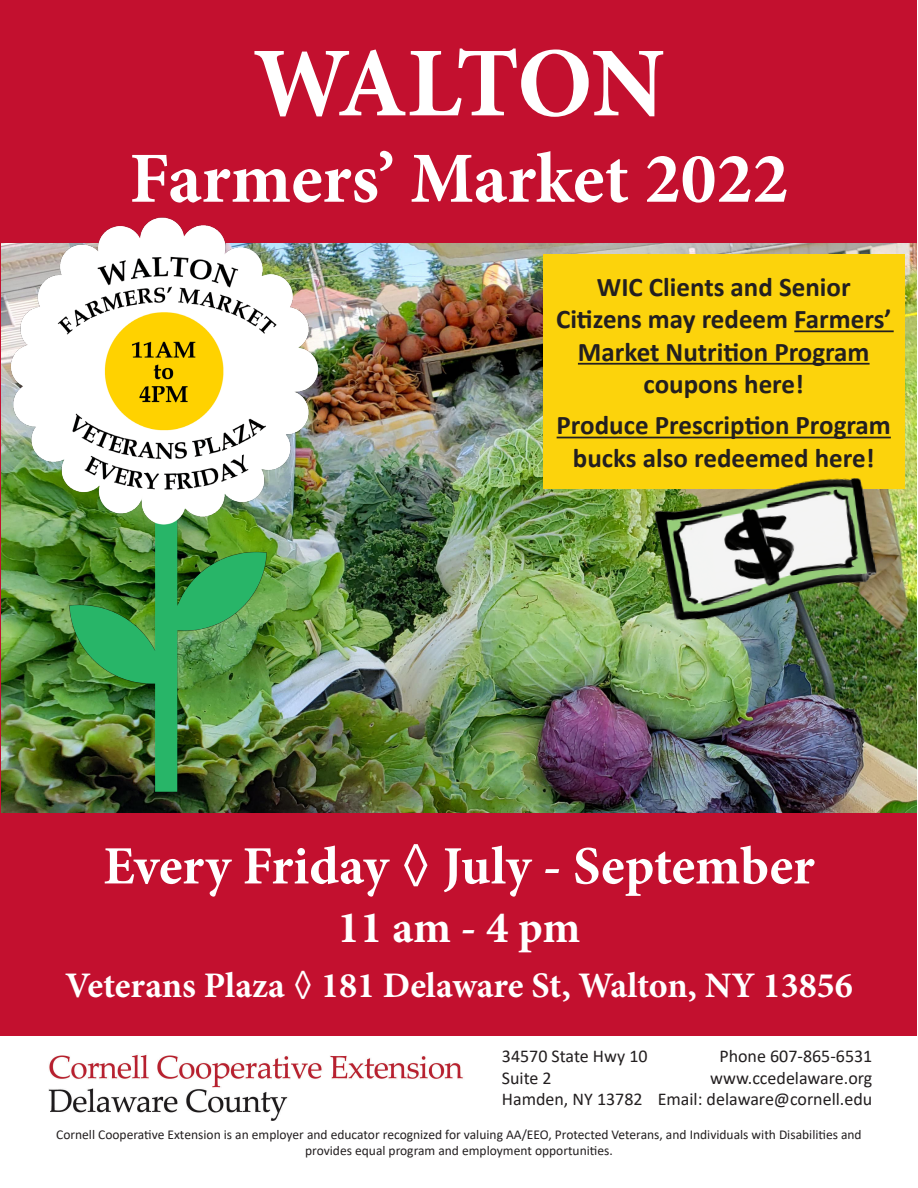
<style>
.page{position:relative;width:918px;height:1188px;background:#fff}
.page>*{position:absolute;margin:0;border:0;box-sizing:border-box;transform-origin:0 0}
.Header_1{font:700 99px "Minion Pro";letter-spacing:-.02em;color:#fff}
.Header_1-2{font:700 72px "Minion Pro";color:#fff}
.Paragraph{font:700 54px "Minion Pro";letter-spacing:-.005em;color:#fff}
.Paragraph-2{font:700 45px "Minion Pro";color:#fff}
.Paragraph-3{font:700 36px "Minion Pro";color:#fff}
.Blue_box_paragraph{font:700 27px/32.4px "Calibri";color:#231f20;text-align:center}
.t1{font:18px "Calibri";color:#231f20}
.EPO{font:13.5px/16.2px "Calibri";color:#231f20;text-align:center}
</style>
<div class="page">
<div style="left:1px;top:1px;width:916px;height:1035px;background:#c3102f"></div>
<img style="left:48px;top:1054px;width:415px;height:67px">
<img style="left:2px;top:243px;width:914px;height:570px">
<div style="left:543px;top:254px;width:361px;height:235px;background:#fcd30c"></div>
<hr style="left:794px;top:330px;width:100px;height:2px;background:#231f20">
<hr style="left:578px;top:363px;width:292px;height:2px;background:#231f20">
<hr style="left:557px;top:437px;width:334px;height:1px;background:#231f20">
<img style="left:648px;top:478px;width:240px;height:155px">
<img style="left:2px;top:217px;width:336px;height:587px">
<p class="Header_1" style="left:253px;top:14px;width:413px">WALTON</p>
<p class="Header_1-2" style="left:129px;top:128px;width:661px">Farmers’ Market 2022</p>
<p class="Blue_box_paragraph" style="left:556px;top:270px;width:337px">WIC Clients and Senior<br>Citizens may redeem Farmers’<br>Market Nutrition Program</p>
<p class="Blue_box_paragraph" style="left:644px;top:368px;width:162px">coupons here!</p>
<p class="Blue_box_paragraph" style="left:557px;top:409px;width:336px">Produce Prescription Program bucks also redeemed here!</p>
<p class="Paragraph" style="left:103px;top:828px;width:713px">Every Friday ◊ July - September</p>
<p class="Paragraph-2" style="left:338px;top:896px;width:244px">11 am - 4 pm</p>
<p class="Paragraph-3" style="left:65px;top:960px;width:789px">Veterans Plaza ◊ 181 Delaware St, Walton, NY 13856</p>
<p class="t1" style="left:502px;top:1044px;width:147px">34570 State Hwy 10</p>
<p class="t1" style="left:719px;top:1044px;width:154px">Phone 607-865-6531</p>
<p class="t1" style="left:502px;top:1065px;width:51px">Suite 2</p>
<p class="t1" style="left:710px;top:1065px;width:164px">www.ccedelaware.org</p>
<p class="t1" style="left:502px;top:1087px;width:372px">Hamden, NY 13782 Email: delaware@cornell.edu</p>
<p class="EPO" style="left:56px;top:1126px;width:807px">Cornell Cooperative Extension is an employer and educator recognized for valuing AA/EEO, Protected Veterans, and Individuals with Disabilities and provides equal program and employment opportunities.</p>
</div>
